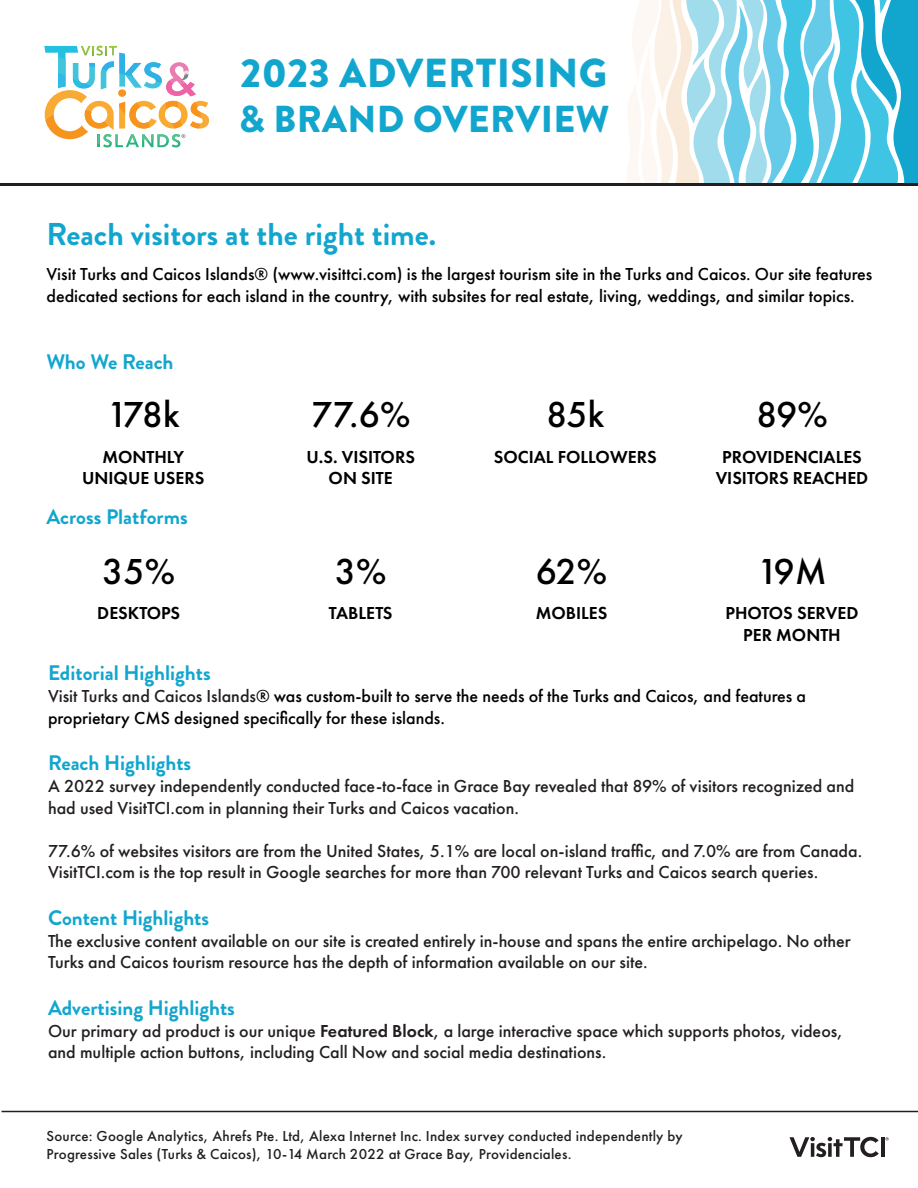
<style>
.page{position:relative;width:918px;height:1188px;background:#fff}
.page>*{position:absolute;margin:0;border:0;box-sizing:border-box;transform-origin:0 0}
.t1{font:900 40.5px "Brandon Grotesque";letter-spacing:.01em;color:#12a6cf}
.t2{font:500 37.5px "Futura PT";letter-spacing:-.025em;color:#000}
.t3{font:900 37.5px "Brandon Grotesque";letter-spacing:.01em;color:#12a6cf}
.t4{font:700 31.5px "Brandon Grotesque";color:#12a6cf}
.t5{font:700 21px "Brandon Grotesque";color:#12a6cf}
.t6{font:500 18px/21.6px "Futura PT";color:#231f20}
.t7{font:500 18px/21.6px "Futura PT";color:#000}
.t8{font:600 18px/21.6px "Futura PT";color:#000;text-align:center}
.t9{font:500 15px/18px "Futura PT";letter-spacing:.015em;color:#231f20}
.s1{color:#231f20}
.s2{font-weight:600}
</style>
<div class="page">
<svg style="left:627px;top:0;width:291px;height:183px"></svg>
<hr style="left:0;top:183px;width:918px;height:3px;background:#231f20">
<hr style="left:2px;top:1111px;width:916px;height:1px;background:#231f20">
<svg style="left:44px;top:46px;width:165px;height:101px"></svg>
<svg style="left:790px;top:1137px;width:89px;height:20px"></svg>
<hr style="left:881px;top:1137px;width:3px;height:20px;background:#231f20">
<h1 class="t1" style="left:241px;top:44px;width:368px">2023 ADVERTISING</h1>
<h2 class="t3" style="left:239px;top:92px;width:372px">&amp; BRAND OVERVIEW</h2>
<h3 class="t4" style="left:46px;top:212px;width:391px">Reach visitors at the right time.</h3>
<p class="t7" style="left:46px;top:264px;width:827px">Visit Turks and Caicos Islands® (www.visittci.com) is the largest tourism site in the Turks and Caicos. Our site features dedicated sections for each island in the country, with subsites for real estate, living, weddings, and similar topics.</p>
<p class="t5" style="left:46px;top:347px;width:129px">Who We Reach</p>
<h2 class="t2" style="left:107px;top:392px;width:75px">178k</h2>
<p class="t8" style="left:82px;top:446px;width:124px">MONTHLY<br>UNIQUE USERS</p>
<p class="t5" style="left:46px;top:502px;width:143px">Across Platforms</p>
<h2 class="t2" style="left:102px;top:549px;width:74px">35%</h2>
<p class="t8" style="left:97px;top:602px;width:84px">DESKTOPS</p>
<h2 class="t2" style="left:311px;top:392px;width:100px">77.6%</h2>
<p class="t8" style="left:307px;top:446px;width:110px">U.S. VISITORS<br>ON SITE</p>
<h2 class="t2" style="left:335px;top:549px;width:53px">3%</h2>
<p class="t8" style="left:329px;top:602px;width:65px">TABLETS</p>
<h2 class="t2" style="left:546px;top:392px;width:60px">85k</h2>
<p class="t8" style="left:494px;top:446px;width:164px">SOCIAL FOLLOWERS</p>
<h2 class="t2" style="left:536px;top:549px;width:73px">62%</h2>
<p class="t8" style="left:536px;top:602px;width:73px">MOBILES</p>
<h2 class="t2" style="left:756px;top:392px;width:73px">89%</h2>
<p class="t8" style="left:716px;top:446px;width:154px">PROVIDENCIALES<br>VISITORS REACHED</p>
<h2 class="t2" style="left:757px;top:549px;width:71px">19M</h2>
<p class="t8" style="left:725px;top:602px;width:135px">PHOTOS SERVED<br>PER MONTH</p>
<p class="t5" style="left:48px;top:658px;width:164px">Editorial Highlights</p>
<p class="t7" style="left:48px;top:685px;width:760px"><span class="s1">Visit Turks and Caicos Islands</span>® was custom-built to serve the needs of the Turks and Caicos, and features a proprietary CMS designed specifically for these islands.</p>
<p class="t5" style="left:48px;top:748px;width:145px">Reach Highlights</p>
<p class="t6" style="left:48px;top:775px;width:808px">A 2022 survey independently conducted face-to-face in Grace Bay revealed that 89% of visitors recognized and had used VisitTCI.com in planning their Turks and Caicos vacation.</p>
<p class="t6" style="left:48px;top:840px;width:816px">77.6% of websites visitors are from the United States, 5.1% are local on-island traffic, and 7.0% are from Canada.<br>VisitTCI.com is the top result in Google searches for more than 700 relevant Turks and Caicos search queries.</p>
<p class="t5" style="left:48px;top:903px;width:163px">Content Highlights</p>
<p class="t6" style="left:48px;top:930px;width:804px">The exclusive content available on our site is created entirely in-house and spans the entire archipelago. No other<br>Turks and Caicos tourism resource has the depth of information available on our site.</p>
<p class="t5" style="left:48px;top:993px;width:188px">Advertising Highlights</p>
<p class="t6" style="left:48px;top:1020px;width:797px">Our primary ad product is our unique <span class="s2">Featured Block</span>, a large interactive space which supports photos, videos, and multiple action buttons, including Call Now and social media destinations.</p>
<p class="t9" style="left:47px;top:1127px;width:638px">Source: Google Analytics, Ahrefs Pte. Ltd, Alexa Internet Inc. Index survey conducted independently by<br>Progressive Sales (Turks &amp; Caicos), 10-14 March 2022 at Grace Bay, Providenciales.</p>
</div>
